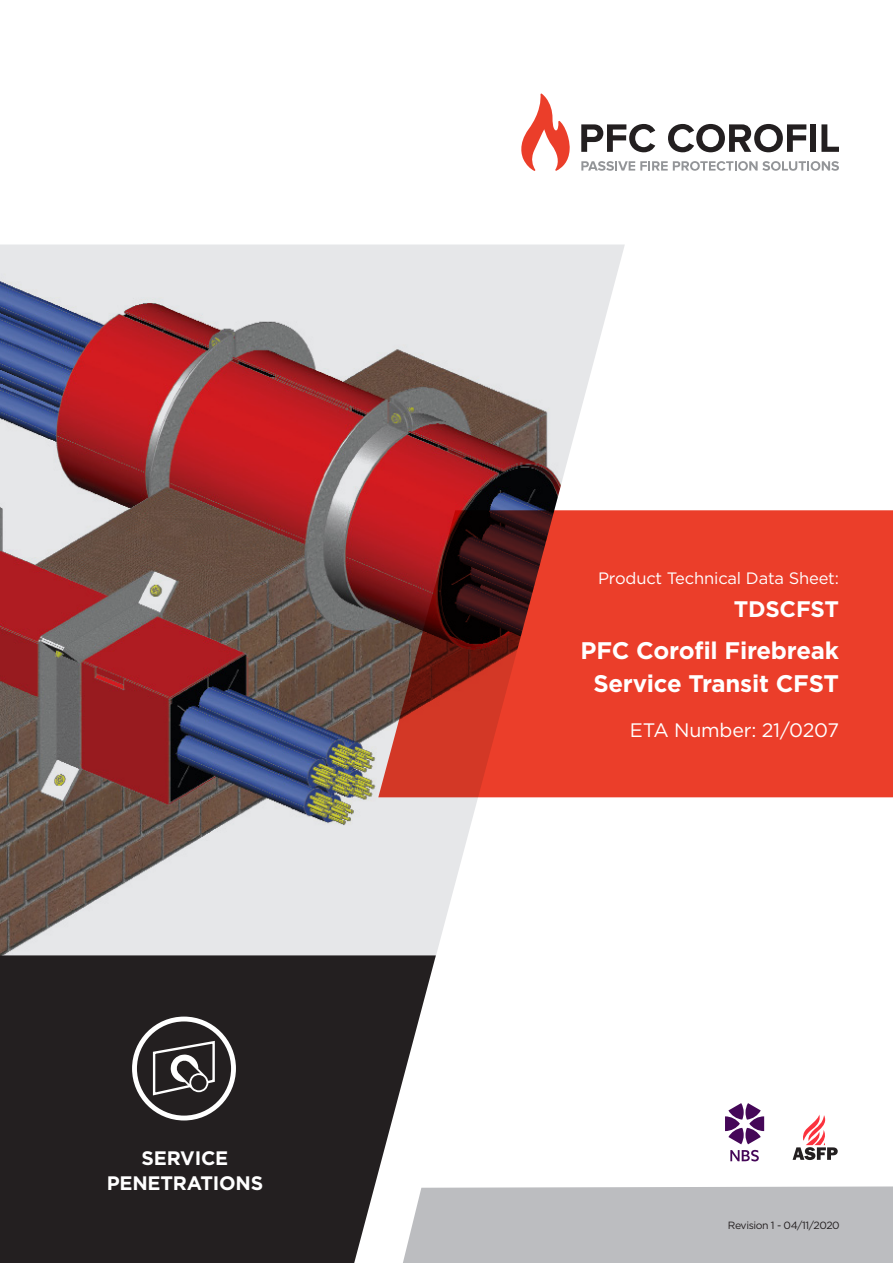
<style>
.page{position:relative;width:893px;height:1263px;background:#fff}
.page>*{position:absolute;margin:0;border:0;box-sizing:border-box;transform-origin:0 0}
.t1{font:700 24px/33px "Gotham";letter-spacing:-.01em;color:#fff;text-align:right}
.t2{font:700 22.5px "Gotham";letter-spacing:-.01em;color:#fff}
.t3{font:700 19.5px/25.8px "Gotham";letter-spacing:-.01em;color:#fff;text-align:center}
.t4{font:19.5px "Gotham";letter-spacing:-.01em;color:#fff}
.t5{font:16.5px "Gotham";letter-spacing:-.01em;color:#fff}
.t6{font:10.5px "Gotham";letter-spacing:-.04em;color:#231f20}
.s1{font-size:15px;color:#eb3e2a}
.s2{font-weight:400;font-size:15px;color:#eb3e2a}
</style>
<div class="page">
<img style="left:0;top:244px;width:625px;height:711px">
<div style="left:436px;top:1186px;width:457px;height:77px;background:#bcbdc0"></div>
<svg style="left:521px;top:94px;width:49px;height:77px"></svg>
<svg style="left:581px;top:124px;width:74px;height:28px"></svg>
<svg style="left:668px;top:124px;width:138px;height:28px"></svg>
<div style="left:810px;top:124px;width:6px;height:28px;background:#231f20"></div>
<svg style="left:821px;top:124px;width:18px;height:28px"></svg>
<svg style="left:581px;top:161px;width:258px;height:10px"></svg>
<svg style="left:378px;top:510px;width:515px;height:287px;background:#cd3727"></svg>
<svg style="left:0;top:955px;width:436px;height:308px;background:#383435"></svg>
<svg style="left:132px;top:1016px;width:104px;height:104px"></svg>
<svg style="left:730px;top:1150px;width:29px;height:11px"></svg>
<svg style="left:725px;top:1103px;width:39px;height:41px"></svg>
<svg style="left:793px;top:1114px;width:45px;height:46px"></svg>
<p class="t3" style="left:107px;top:1144px;width:158px">SERVICE<br>PENETRATIONS</p>
<p class="t5" style="left:585px;top:569px;width:255px"><span class="s1">•</span> Product Technical Data Sheet:</p>
<p class="t2" style="left:734px;top:596px;width:107px">TDSCFST</p>
<p class="t1" style="left:568px;top:633px;width:273px"><span class="s2">•</span> PFC Corofil Firebreak<br>Service Transit CFST</p>
<p class="t4" style="left:617px;top:720px;width:223px"><span class="s1">•</span> ETA Number: 21/0207</p>
<p class="t6" style="left:728px;top:1220px;width:113px">Revision 1 - 04/11/2020</p>
</div>
